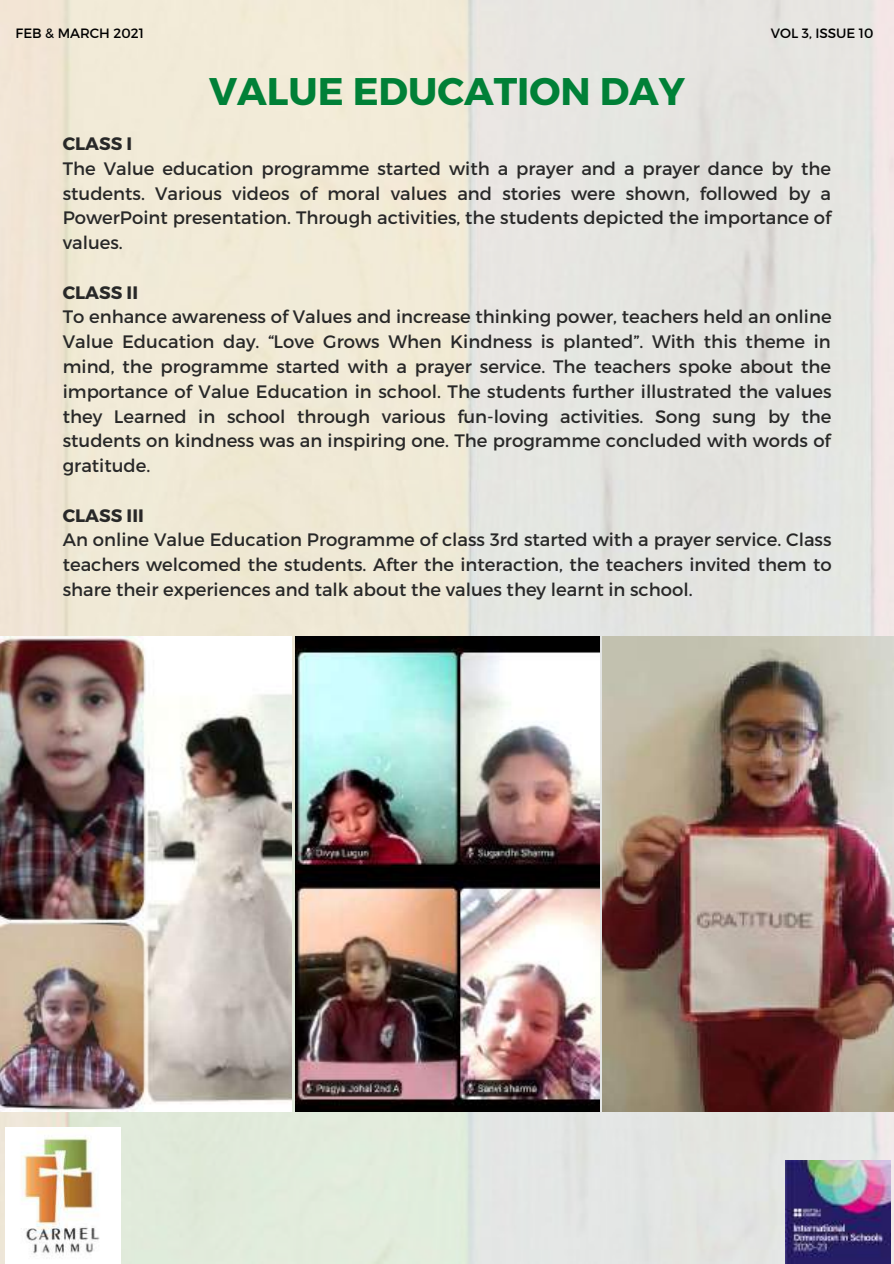
<style>
.page{position:relative;width:894px;height:1264px;background:#fff}
.page>*{position:absolute;margin:0;border:0;box-sizing:border-box;transform-origin:0 0}
.t1{font:700 38.55px "Montserrat";color:#008037}
.t2{font:18px/24.8px "Montserrat";color:#282828;text-align:justify}
.t3{font:700 18px "Montserrat";color:#282828}
.t4{font:13.5px "Montserrat";color:#000}
</style>
<div class="page">
<img style="left:0;top:0;width:893px;height:1263px">
<img style="left:784px;top:1159px;width:106px;height:104px">
<img style="left:5px;top:1127px;width:115px;height:136px">
<img style="left:0;top:636px;width:292px;height:475px">
<img style="left:295px;top:636px;width:304px;height:475px">
<img style="left:602px;top:636px;width:291px;height:475px">
<p class="t4" style="left:16px;top:24px;width:130px">FEB &amp; MARCH 2021</p>
<p class="t4" style="left:770px;top:24px;width:104px">VOL 3, ISSUE 10</p>
<h1 class="t1" style="left:209px;top:66px;width:477px">VALUE EDUCATION DAY</h1>
<p class="t3" style="left:63px;top:132px;width:71px">CLASS I</p>
<p class="t2" style="left:63px;top:155px;width:770px">The Value education programme started with a prayer and a prayer dance by the students. Various videos of moral values and stories were shown, followed by a PowerPoint presentation. Through activities, the students depicted the importance of values.</p>
<p class="t3" style="left:63px;top:280px;width:77px">CLASS II</p>
<p class="t2" style="left:63px;top:304px;width:770px">To enhance awareness of Values and increase thinking power, teachers held an online Value Education day. “Love Grows When Kindness is planted”. With this theme in mind, the programme started with a prayer service. The teachers spoke about the importance of Value Education in school. The students further illustrated the values they Learned in school through various fun-loving activities. Song sung by the students on kindness was an inspiring one. The programme concluded with words of gratitude.</p>
<p class="t3" style="left:63px;top:503px;width:82px">CLASS III</p>
<p class="t2" style="left:63px;top:527px;width:770px">An online Value Education Programme of class 3rd started with a prayer service. Class teachers welcomed the students. After the interaction, the teachers invited them to share their experiences and talk about the values they learnt in school.</p>
</div>
